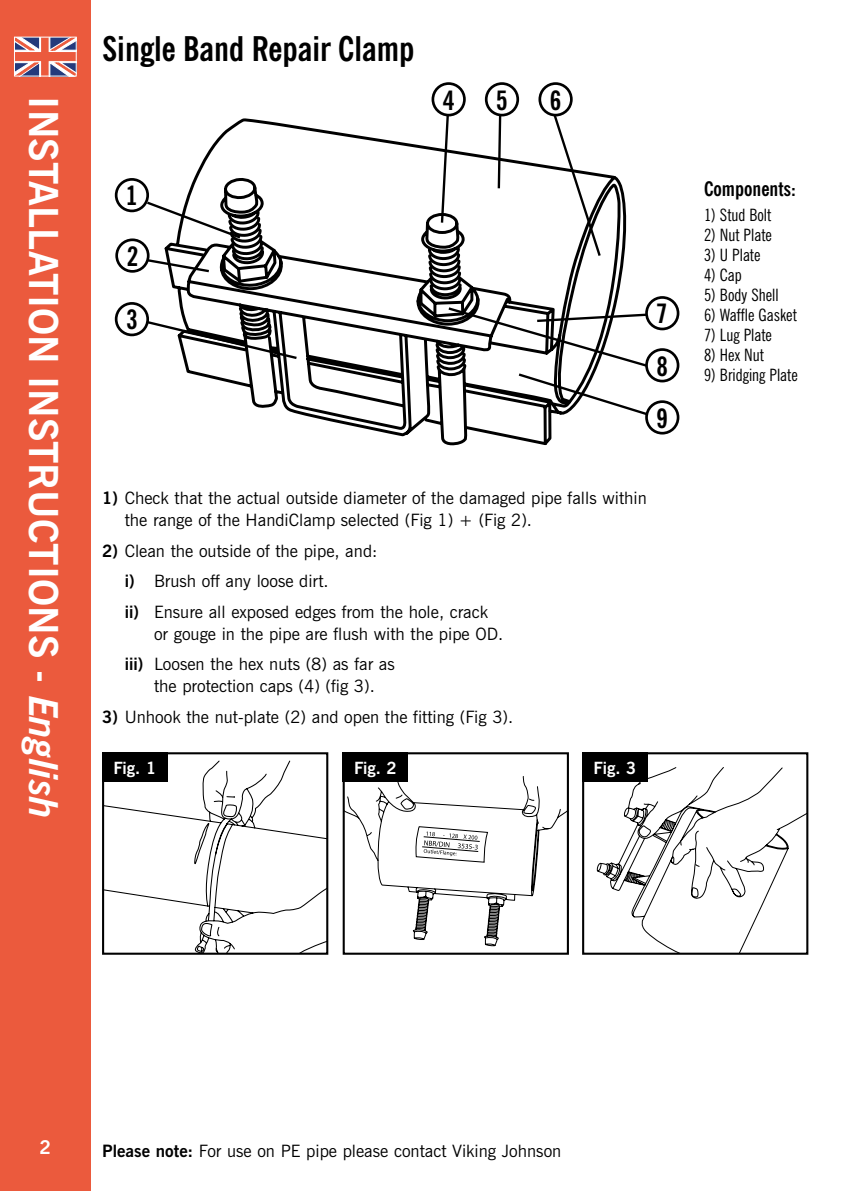
<style>
.page{position:relative;width:842px;height:1191px;background:#fff}
.page>*{position:absolute;margin:0;border:0;box-sizing:border-box;transform-origin:0 0}
.t1{font:700 40px "News Gothic BT";color:#fff}
.t2{font:700 condensed 34px "News Gothic BT";color:#000}
.t3{font:700 condensed 26.8px/52px "News Gothic BT";color:#000;text-align:justify}
.t4{font:700 condensed 20px "News Gothic BT";color:#000}
.t5{font:700 19px "News Gothic BT";color:#fff}
.t6{font:17px/30.4px "News Gothic BT";color:#000}
.t7{font:condensed 17px "News Gothic BT";color:#000}
.t8{font:700 16.8px "News Gothic BT";letter-spacing:-.01em;color:#fff}
.s1{font-style:italic}
.s2{font-weight:700}
</style>
<div class="page">
<svg style="left:165px;top:118px;width:461px;height:327px"></svg>
<svg style="left:144px;top:200px;width:99px;height:40px"></svg>
<svg style="left:446px;top:305px;width:206px;height:113px"></svg>
<svg style="left:145px;top:319px;width:154px;height:42px"></svg>
<svg style="left:145px;top:257px;width:67px;height:17px"></svg>
<svg style="left:439px;top:113px;width:11px;height:112px"></svg>
<svg style="left:496px;top:115px;width:6px;height:76px"></svg>
<svg style="left:552px;top:112px;width:51px;height:146px"></svg>
<div style="left:116px;top:179px;width:32px;height:32px;background:#fff;border-radius:50%"></div>
<div style="left:115px;top:178px;width:34px;height:34px;border:3px solid #000;border-radius:50%"></div>
<div style="left:117px;top:240px;width:31px;height:31px;background:#fff;border-radius:50%"></div>
<div style="left:115px;top:238px;width:35px;height:35px;border:3px solid #000;border-radius:50%"></div>
<div style="left:115px;top:302px;width:34px;height:34px;border:3px solid #000;border-radius:50%"></div>
<div style="left:432px;top:82px;width:34px;height:34px;border:3px solid #000;border-radius:50%"></div>
<div style="left:485px;top:82px;width:34px;height:34px;border:3px solid #000;border-radius:50%"></div>
<div style="left:538px;top:82px;width:35px;height:34px;border:3px solid #000;border-radius:50%"></div>
<div style="left:646px;top:297px;width:32px;height:32px;background:#fff;border-radius:50%"></div>
<div style="left:645px;top:296px;width:34px;height:34px;border:3px solid #000;border-radius:50%"></div>
<div style="left:646px;top:349px;width:32px;height:32px;background:#fff;border-radius:50%"></div>
<div style="left:645px;top:348px;width:34px;height:34px;border:3px solid #000;border-radius:50%"></div>
<div style="left:646px;top:402px;width:32px;height:31px;background:#fff;border-radius:50%"></div>
<div style="left:645px;top:400px;width:34px;height:34px;border:3px solid #000;border-radius:50%"></div>
<div style="left:0;top:0;width:91px;height:1191px;background:#eb5a3d"></div>
<svg style="left:16px;top:39px;width:59px;height:36px"></svg>
<div style="left:14px;top:37px;width:63px;height:40px;border:1px solid #fff"></div>
<svg style="left:597px;top:767px;width:208px;height:184px"></svg>
<div style="left:582px;top:752px;width:226px;height:202px;border:2px solid #000"></div>
<svg style="left:105px;top:760px;width:220px;height:191px"></svg>
<div style="left:102px;top:752px;width:226px;height:202px;border:2px solid #000"></div>
<svg style="left:346px;top:776px;width:220px;height:170px"></svg>
<div style="left:343px;top:752px;width:226px;height:202px;border:2px solid #000"></div>
<div style="left:102px;top:752px;width:66px;height:30px;background:#000"></div>
<div style="left:343px;top:752px;width:65px;height:30px;background:#000"></div>
<div style="left:582px;top:752px;width:66px;height:30px;background:#000"></div>
<h1 class="t1" style="left:68px;top:96px;width:725px;rotate:90deg">INSTALLATION INSTRUCTIONS - <span class="s1">English</span></h1>
<h2 class="t2" style="left:102px;top:28px;width:314px">Single Band Repair Clamp</h2>
<h3 class="t3" style="left:443px;top:74px;width:13px">4</h3>
<h3 class="t3" style="left:496px;top:74px;width:13px">5</h3>
<h3 class="t3" style="left:550px;top:74px;width:13px">6</h3>
<h3 class="t3" style="left:126px;top:169px;width:13px">1</h3>
<h3 class="t3" style="left:127px;top:230px;width:13px">2</h3>
<h3 class="t3" style="left:126px;top:293px;width:13px">3</h3>
<h3 class="t3" style="left:656px;top:287px;width:13px">7<br>8<br>9</h3>
<p class="t6" style="left:125px;top:487px;width:524px;line-height:22px;text-indent:-23px"><span class="s2">1)</span> Check that the actual outside diameter of the damaged pipe falls within the range of the HandiClamp selected (Fig 1) + (Fig 2).</p>
<p class="t6" style="left:125px;top:535px;width:365px;text-indent:-23px"><span class="s2">2)</span> Clean the outside of the pipe, and:<br><span class="s2">i)</span> Brush off any loose dirt.<br><span class="s2">ii)</span> Ensure all exposed edges from the hole, crack</p>
<p class="t6" style="left:125px;top:618px;width:380px;text-indent:29px">or gouge in the pipe are flush with the pipe OD. <span class="s2">iii)</span> Loosen the hex nuts (8) as far as</p>
<p class="t6" style="left:154px;top:671px;width:222px">the protection caps (4) (fig 3).</p>
<p class="t6" style="left:102px;top:701px;width:413px"><span class="s2">3)</span> Unhook the nut-plate (2) and open the fitting (Fig 3).</p>
<p class="t8" style="left:113px;top:757px;width:44px">Fig. 1</p>
<p class="t8" style="left:354px;top:757px;width:44px">Fig. 2</p>
<p class="t8" style="left:593px;top:757px;width:44px">Fig. 3</p>
<p class="t4" style="left:704px;top:176px;width:93px">Components:</p>
<p class="t7" style="left:704px;top:205px;width:69px">1) Stud Bolt</p>
<p class="t7" style="left:704px;top:225px;width:69px">2) Nut Plate</p>
<p class="t7" style="left:704px;top:245px;width:58px">3) U Plate</p>
<p class="t7" style="left:704px;top:265px;width:39px">4) Cap</p>
<p class="t7" style="left:704px;top:285px;width:76px">5) Body Shell</p>
<p class="t7" style="left:704px;top:305px;width:94px">6) Waffle Gasket</p>
<p class="t7" style="left:704px;top:325px;width:69px">7) Lug Plate</p>
<p class="t7" style="left:704px;top:345px;width:61px">8) Hex Nut</p>
<p class="t7" style="left:704px;top:365px;width:95px">9) Bridging Plate</p>
<p class="t5" style="left:40px;top:1135px;width:13px">2</p>
<p class="t6" style="left:102px;top:1135px;width:461px"><span class="s2">Please note:</span> For use on PE pipe please contact Viking Johnson</p>
</div>
